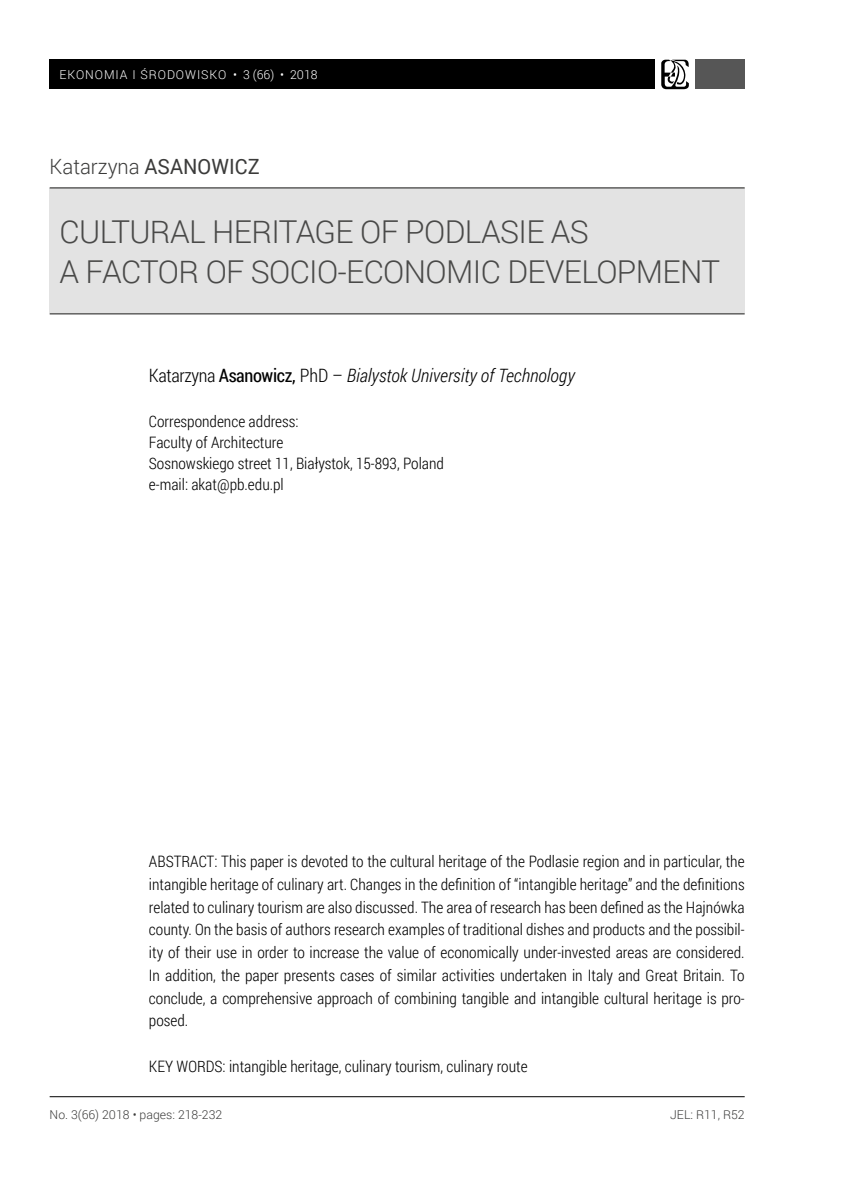
<style>
.page{position:relative;width:844px;height:1191px;background:#fff}
.page>*{position:absolute;margin:0;border:0;box-sizing:border-box;transform-origin:0 0}
.t1{font:300 31.5px/40.2px "Roboto";letter-spacing:-.02em;color:#494948}
.t2{font:300 21px "Roboto";color:#3b3b3a;scale:.96 1}
.t3{font:italic 300 18.38px "Roboto Condensed";color:#000}
.t4{font:300 15.75px/22.8px "Roboto Condensed";color:#000;text-align:justify}
.t5{font:300 12.25px "Roboto";color:#3b3b3a}
.t6{font:300 12.25px "Roboto";letter-spacing:.075em;color:#fff}
.s1{font-weight:400}
.s2{font-style:normal}
.s3{font-weight:400;font-style:normal}
</style>
<div class="page">
<div style="left:50px;top:60px;width:605px;height:29px;background:#000"></div>
<svg style="left:661px;top:60px;width:27px;height:29px"></svg>
<div style="left:694px;top:60px;width:50px;height:29px;background:#565656"></div>
<hr style="left:50px;top:1096px;width:694px;height:1px;background:#000">
<div style="left:50px;top:189px;width:694px;height:124px;background:#e3e3e3"></div>
<hr style="left:50px;top:187px;width:694px;height:1px;background:#494948">
<hr style="left:50px;top:313px;width:694px;height:1px;background:#494948">
<p class="t6" style="left:60px;top:67px;width:259px">EKONOMIA I ŚRODOWISKO • 3 (66) • 2018</p>
<h2 class="t2" style="left:50px;top:152px;width:220px">Katarzyna <span class="s1">ASANOWICZ</span></h2>
<h1 class="t1" style="left:60px;top:211px;width:661px">CULTURAL HERITAGE OF PODLASIE AS<br>A FACTOR OF SOCIO-ECONOMIC DEVELOPMENT</h1>
<p class="t3" style="left:149px;top:363px;width:427px"><span class="s2">Katarzyna</span> <span class="s3">Asanowicz,</span> <span class="s2">PhD –</span> Bialystok University of Technology</p>
<p class="t4" style="left:149px;top:410px;width:296px;line-height:21px;text-align:left">Correspondence address:<br>Faculty of Architecture<br>Sosnowskiego street 11, Białystok, 15-893, Poland e-mail: akat@pb.edu.pl</p>
<p class="t4" style="left:149px;top:849px;width:597px">ABSTRACT: This paper is devoted to the cultural heritage of the Podlasie region and in particular, the intangible heritage of culinary art. Changes in the definition of “intangible heritage” and the definitions related to culinary tourism are also discussed. The area of research has been defined as the Hajnówka county. On the basis of authors research examples of traditional dishes and products and the possibil&shy;ity of their use in order to increase the value of economically under-invested areas are considered.<br>In addition, the paper presents cases of similar activities undertaken in Italy and Great Britain. To conclude, a comprehensive approach of combining tangible and intangible cultural heritage is pro&shy;posed.</p>
<p class="t4" style="left:149px;top:1054px;width:380px">KEY WORDS: intangible heritage, culinary tourism, culinary route</p>
<p class="t5" style="left:50px;top:1106px;width:174px">No. 3(66) 2018 • pages: 218-232</p>
<p class="t5" style="left:670px;top:1106px;width:76px">JEL: R11, R52</p>
</div>
